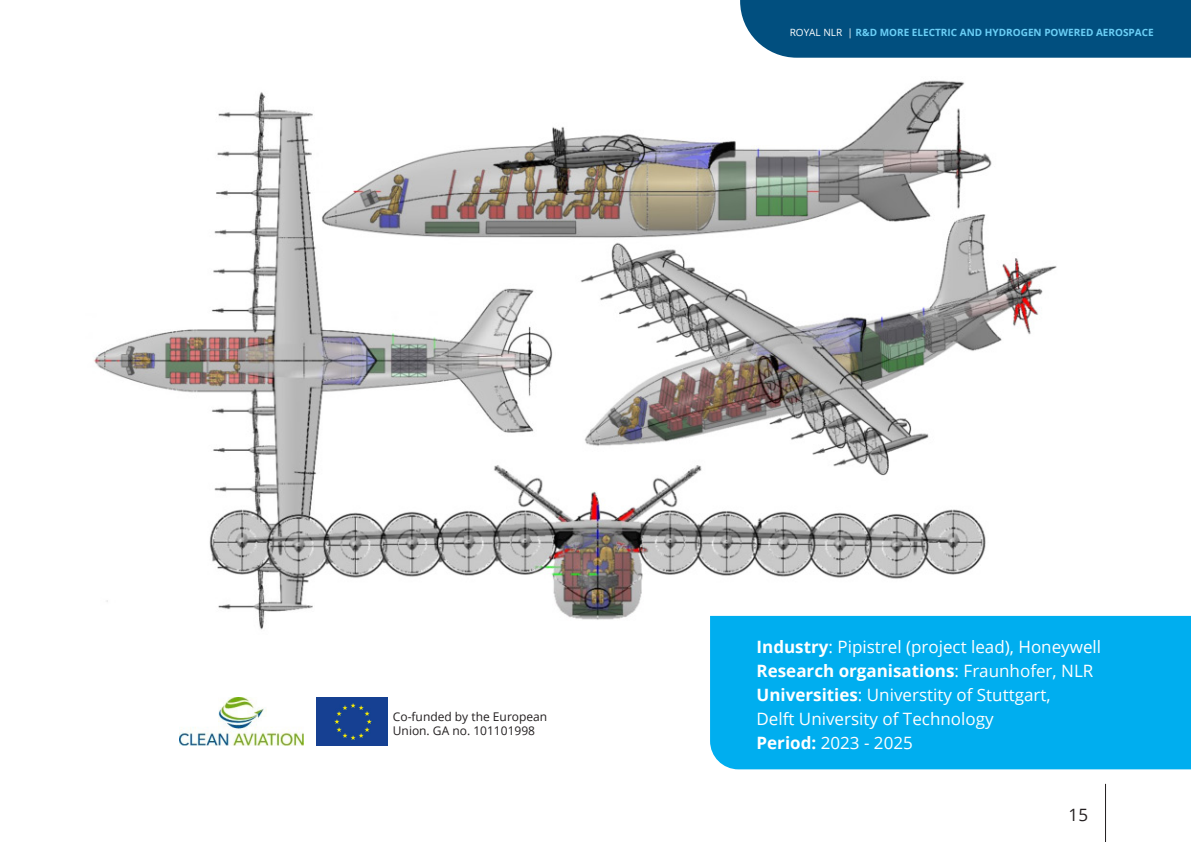
<style>
.page{position:relative;width:1191px;height:842px;background:#fff}
.page>*{position:absolute;margin:0;border:0;box-sizing:border-box;transform-origin:0 0}
.NLR_Broodtekst{font:17px "Open Sans";color:#fff}
.NLR_Broodtekst-2{font:700 17px "Open Sans";color:#fff}
.t1{font:17px "Open Sans";color:#231f20}
.NLR_Broodtekst-3{font:12px/14.4px "Open Sans";color:#231f20}
.t2{font:700 10px "Open Sans";color:#6bcff6}
.s1{font-weight:400;color:#fff}
.s2{font-weight:700}
.s3{font-weight:400}
</style>
<div class="page">
<img style="left:93px;top:80px;width:971px;height:550px">
<div style="left:710px;top:616px;width:481px;height:153px;background:#00aeef"></div>
<div style="left:316px;top:697px;width:71px;height:49px;background:#164092"></div>
<img style="left:179px;top:697px;width:124px;height:48px">
<hr style="left:1105px;top:784px;width:1px;height:58px;background:#231f20">
<div style="left:740px;top:0;width:451px;height:58px;background:#014f7f"></div>
<p class="t2" style="left:789px;top:25px;width:365px"><span class="s1">ROYAL NLR |</span> R&amp;D MORE ELECTRIC AND HYDROGEN POWERED AEROSPACE</p>
<p class="NLR_Broodtekst-3" style="left:393px;top:709px;width:156px">Co-funded by the European<br>Union. GA no. 101101998</p>
<p class="NLR_Broodtekst" style="left:756px;top:635px;width:346px"><span class="s2">Industry</span>: Pipistrel (project lead), Honeywell</p>
<p class="NLR_Broodtekst-2" style="left:756px;top:659px;width:338px">Research organisations<span class="s3">: Fraunhofer, NLR</span></p>
<p class="NLR_Broodtekst" style="left:756px;top:683px;width:295px"><span class="s2">Universities</span>: Universtity of Stuttgart,</p>
<p class="NLR_Broodtekst" style="left:756px;top:707px;width:238px">Delft University of Technology</p>
<p class="NLR_Broodtekst" style="left:756px;top:731px;width:158px"><span class="s2">Period:</span> 2023 - 2025</p>
<p class="t1" style="left:1068px;top:803px;width:21px">15</p>
</div>
